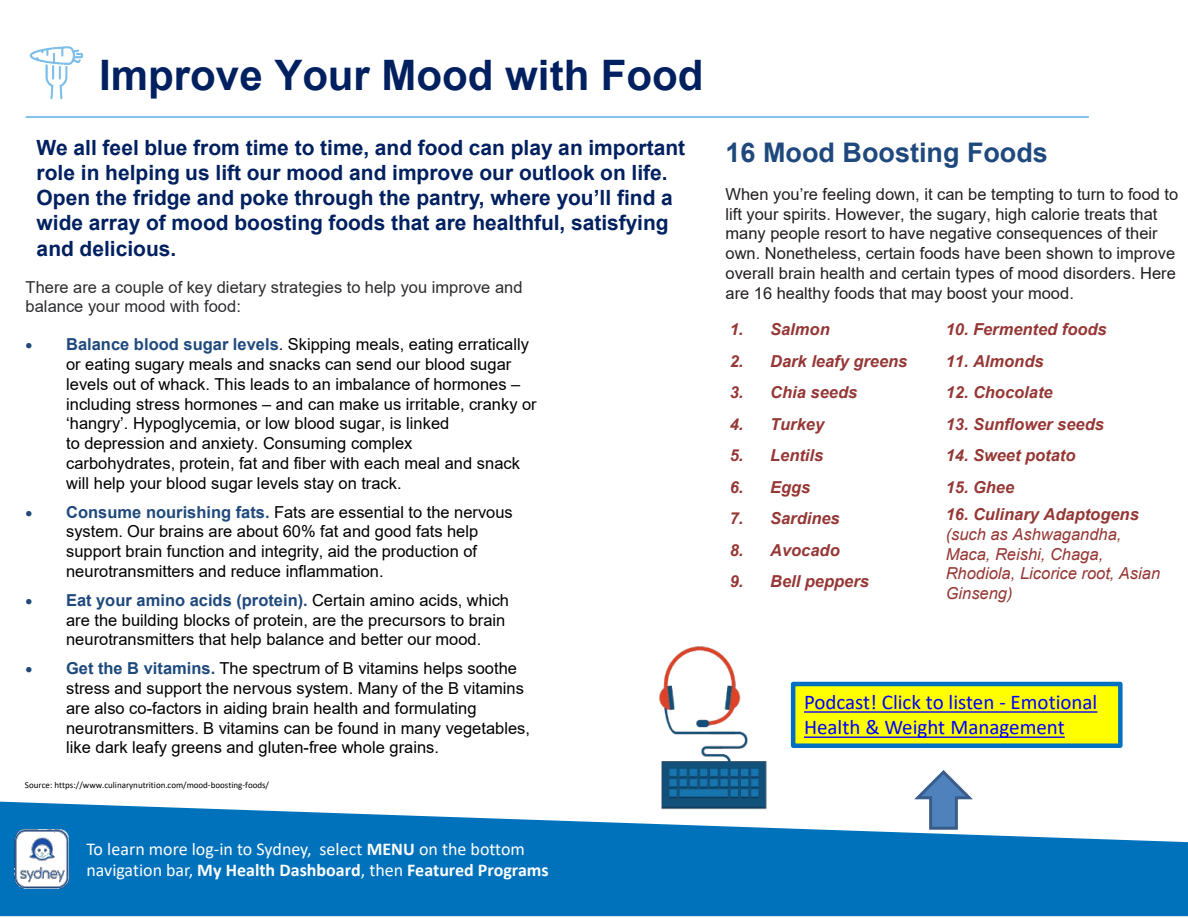
<style>
.page{position:relative;width:1188px;height:918px;background:#fff}
.page>*{position:absolute;margin:0;border:0;box-sizing:border-box;transform-origin:0 0}
.t1{font:700 42px "Arial";color:#002060}
.t2{font:700 27px "Arial";color:#1f497d}
.t3{font:700 21px/25.2px "Arial";color:#002060}
.t4{font:21px/25.2px "Calibri";color:#00f}
.t5{font:18px/21.6px "Calibri";color:#fff}
.t6{font:16.5px/19.8px "Arial";color:#000}
.t7{font:16.5px/19.8px "Arial";color:#231f20}
.t8{font:italic 700 16.5px "Arial";color:#953735}
.t9{font:italic 16.5px/19.8px "Arial";color:#953735}
.t10{font:16.5px/19.8px "Arial";color:#2c2d30}
.t11{font:9px "Calibri";color:#000}
.s1{color:#1f497d}
.s2{font-weight:700;color:#1f497d}
.s3{font-weight:700}
</style>
<div class="page">
<svg style="left:0;top:802px;width:1188px;height:114px;background:#2687c6"></svg>
<hr style="left:26px;top:116px;width:1063px;height:2px;background:#79bde8">
<img style="left:14px;top:829px;width:55px;height:60px">
<img style="left:25px;top:46px;width:59px;height:71px">
<div style="left:791px;top:682px;width:332px;height:66px;background:#ff0;border:4px solid #0070c0"></div>
<svg style="left:804px;top:711px;width:293px;height:2px"></svg>
<svg style="left:804px;top:737px;width:261px;height:1px"></svg>
<img style="left:651px;top:646px;width:127px;height:174px">
<svg style="left:911px;top:770px;width:65px;height:61px"></svg>
<h2 class="t1" style="left:99px;top:46px;width:606px">Improve Your Mood with Food</h2>
<p class="t3" style="left:37px;top:135px;width:650px">We all feel blue from time to time, and food can play an important role in helping us lift our mood and improve our outlook on life.<br>Open the fridge and poke through the pantry, where you’ll find a wide array of mood boosting foods that are healthful, satisfying and delicious.</p>
<p class="t10" style="left:26px;top:277px;width:498px">There are a couple of key dietary strategies to help you improve and balance your mood with food:</p>
<p class="t6" style="left:66px;top:334px;width:472px;text-indent:-40px"><span class="s1">•</span> <span class="s2">Balance blood sugar levels</span>. Skipping meals, eating erratically or eating sugary meals and snacks can send our blood sugar levels out of whack. This leads to an imbalance of hormones – including stress hormones – and can make us irritable, cranky or ‘hangry’. Hypoglycemia, or low blood sugar, is linked<br>to depression and anxiety. Consuming complex<br>carbohydrates, protein, fat and fiber with each meal and snack will help your blood sugar levels stay on track.</p>
<p class="t6" style="left:66px;top:502px;width:448px;text-indent:-40px"><span class="s1">•</span> <span class="s2">Consume nourishing fats.</span> Fats are essential to the nervous system. Our brains are about 60% fat and good fats help support brain function and integrity, aid the production of neurotransmitters and reduce inflammation.</p>
<p class="t6" style="left:66px;top:590px;width:445px;text-indent:-40px"><span class="s1">•</span> <span class="s2">Eat your amino acids (protein).</span> Certain amino acids, which are the building blocks of protein, are the precursors to brain neurotransmitters that help balance and better our mood.</p>
<p class="t6" style="left:66px;top:658px;width:466px;text-indent:-40px"><span class="s1">•</span> <span class="s2">Get the B vitamins.</span> The spectrum of B vitamins helps soothe stress and support the nervous system. Many of the B vitamins are also co-factors in aiding brain health and formulating neurotransmitters. B vitamins can be found in many vegetables, like dark leafy greens and gluten-free whole grains.</p>
<p class="t11" style="left:25px;top:779px;width:246px">Source: https://www.culinarynutrition.com/mood-boosting-foods/</p>
<p class="t5" style="left:86px;top:837px;width:464px">To learn more log-in to Sydney, select <span class="s3">MENU</span> on the bottom navigation bar, <span class="s3">My Health Dashboard</span>, then <span class="s3">Featured Programs</span></p>
<p class="t2" style="left:726px;top:133px;width:324px">16 Mood Boosting Foods</p>
<p class="t7" style="left:726px;top:184px;width:454px">When you’re feeling down, it can be tempting to turn to food to lift your spirits. However, the sugary, high calorie treats that many people resort to have negative consequences of their own. Nonetheless, certain foods have been shown to improve overall brain health and certain types of mood disorders. Here are 16 healthy foods that may boost your mood.</p>
<p class="t8" style="left:730px;top:318px;width:102px">1. Salmon</p>
<p class="t8" style="left:730px;top:350px;width:179px">2. Dark leafy greens</p>
<p class="t8" style="left:730px;top:381px;width:129px">3. Chia seeds</p>
<p class="t8" style="left:730px;top:413px;width:96px">4. Turkey</p>
<p class="t8" style="left:730px;top:444px;width:95px">5. Lentils</p>
<p class="t8" style="left:730px;top:476px;width:82px">6. Eggs</p>
<p class="t8" style="left:730px;top:507px;width:112px">7. Sardines</p>
<p class="t8" style="left:730px;top:539px;width:112px">8. Avocado</p>
<p class="t8" style="left:730px;top:570px;width:141px">9. Bell peppers</p>
<p class="t8" style="left:946px;top:318px;width:163px">10. Fermented foods</p>
<p class="t8" style="left:946px;top:350px;width:99px">11. Almonds</p>
<p class="t8" style="left:946px;top:381px;width:109px">12. Chocolate</p>
<p class="t8" style="left:946px;top:413px;width:160px">13. Sunflower seeds</p>
<p class="t8" style="left:946px;top:444px;width:131px">14. Sweet potato</p>
<p class="t8" style="left:946px;top:476px;width:70px">15. Ghee</p>
<p class="t9" style="left:946px;top:505px;width:216px"><span class="s3">16. Culinary Adaptogens </span>(such as Ashwagandha,<br>Maca, Reishi, Chaga,<br>Rhodiola, Licorice root, Asian<br>Ginseng)</p>
<p class="t4" style="left:804px;top:689px;width:295px">Podcast! Click to listen - Emotional<br>Health &amp; Weight Management</p>
</div>
